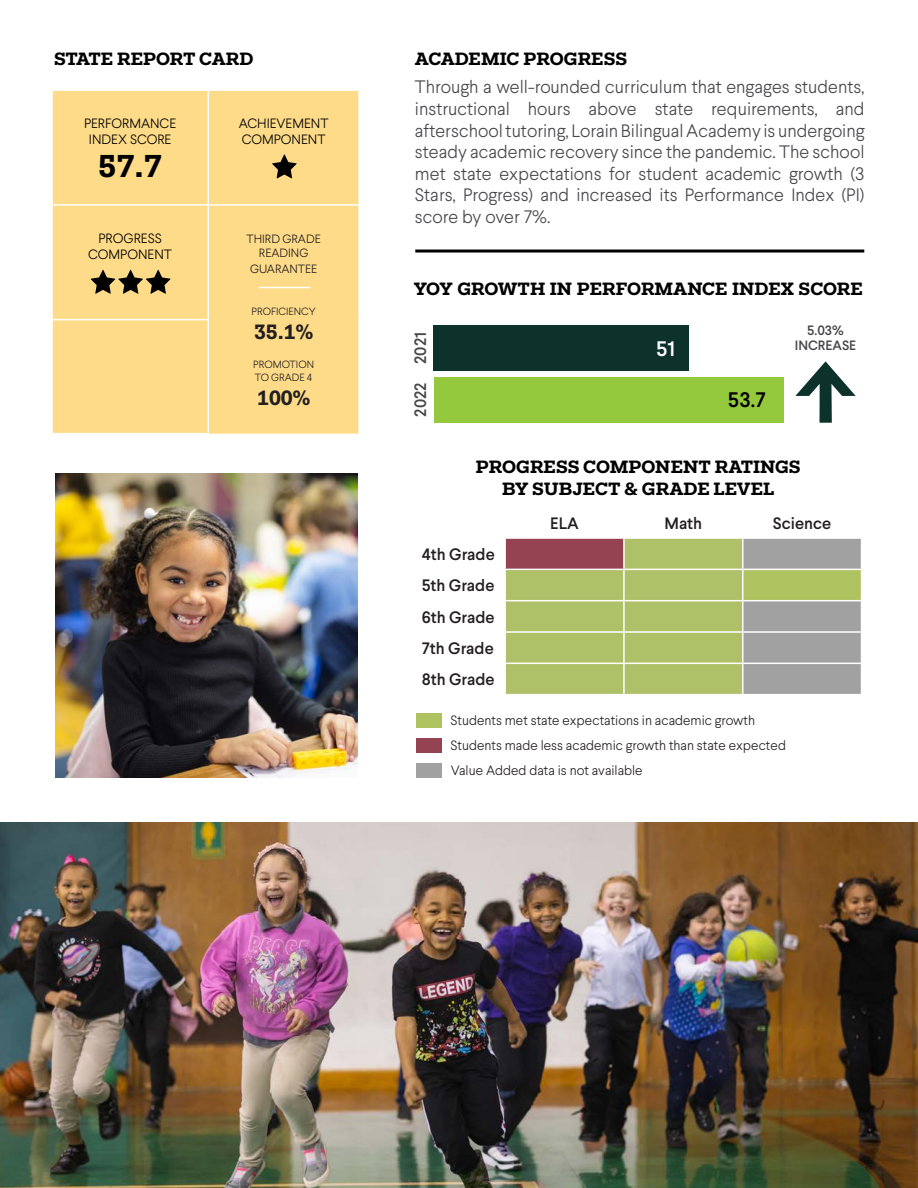
<style>
.page{position:relative;width:918px;height:1188px;background:#fff}
.page>*{position:absolute;margin:0;border:0;box-sizing:border-box;transform-origin:0 0}
.t1{font:700 32.1px "Fakt Slab";color:#000}
.t2{font:700 21px "Fakt Slab";color:#231f20}
.t3{font:500 21px "Larsseit";color:#000}
.t4{font:500 21px "Larsseit";color:#fff}
.t5{font:300 18px/21.6px "Larsseit";color:#47474a;text-align:justify}
.t6{font:700 18px "Fakt Slab";color:#000}
.t7{font:500 16.5px "Larsseit";color:#231f20}
.t8{font:500 16.5px "Larsseit";letter-spacing:.01em;color:#48484a}
.t9{font:300 13.5px "Larsseit";color:#231f20}
.t10{font:300 13.5px "Larsseit";color:#000}
.t11{font:500 13.5px "Larsseit";color:#47474a}
.t12{font:300 12px "Larsseit";color:#231f20}
.t13{font:300 10.5px "Larsseit";color:#231f20}
</style>
<div class="page">
<img style="left:1px;top:823px;width:916px;height:365px">
<div style="left:53px;top:91px;width:305px;height:343px;background:#fedb89"></div>
<hr style="left:51px;top:433px;width:157px;height:3px;background:#fff">
<hr style="left:53px;top:319px;width:154px;height:1px;background:#fff">
<hr style="left:207px;top:91px;width:2px;height:113px;background:#fff">
<hr style="left:207px;top:206px;width:2px;height:114px;background:#fff">
<hr style="left:207px;top:320px;width:2px;height:113px;background:#fff">
<hr style="left:53px;top:204px;width:155px;height:2px;background:#fff">
<hr style="left:208px;top:204px;width:150px;height:2px;background:#fff">
<hr style="left:259px;top:287px;width:51px;height:1px;background:#fff">
<img style="left:55px;top:473px;width:302px;height:304px">
<svg style="left:506px;top:539px;width:355px;height:155px"></svg>
<div style="left:743px;top:569px;width:119px;height:32px;background:#aec25f"></div>
<hr style="left:505px;top:600px;width:119px;height:1px;background:#fff">
<hr style="left:505px;top:631px;width:119px;height:2px;background:#fff">
<hr style="left:505px;top:663px;width:119px;height:1px;background:#fff">
<hr style="left:623px;top:570px;width:2px;height:30px;background:#fff">
<hr style="left:624px;top:600px;width:119px;height:1px;background:#fff">
<hr style="left:623px;top:601px;width:2px;height:30px;background:#fff">
<hr style="left:624px;top:631px;width:119px;height:2px;background:#fff">
<hr style="left:623px;top:633px;width:2px;height:30px;background:#fff">
<hr style="left:624px;top:663px;width:119px;height:1px;background:#fff">
<hr style="left:623px;top:664px;width:2px;height:30px;background:#fff">
<hr style="left:743px;top:569px;width:119px;height:1px;background:#fff">
<hr style="left:742px;top:570px;width:1px;height:30px;background:#fff">
<hr style="left:861px;top:570px;width:1px;height:30px;background:#fff">
<hr style="left:743px;top:600px;width:119px;height:1px;background:#fff">
<hr style="left:742px;top:601px;width:1px;height:30px;background:#fff">
<hr style="left:743px;top:631px;width:119px;height:2px;background:#fff">
<hr style="left:742px;top:633px;width:1px;height:30px;background:#fff">
<hr style="left:743px;top:663px;width:119px;height:1px;background:#fff">
<hr style="left:742px;top:664px;width:1px;height:30px;background:#fff">
<hr style="left:623px;top:539px;width:2px;height:30px;background:#fff">
<hr style="left:742px;top:539px;width:1px;height:30px;background:#fff">
<hr style="left:505px;top:569px;width:119px;height:1px;background:#fff">
<hr style="left:624px;top:569px;width:119px;height:1px;background:#fff">
<div style="left:416px;top:713px;width:26px;height:14px;background:#aec25f"></div>
<div style="left:416px;top:738px;width:26px;height:14px;background:#954252"></div>
<div style="left:417px;top:763px;width:25px;height:14px;background:#a1a1a1"></div>
<div style="left:434px;top:325px;width:255px;height:45px;background:#0d322c"></div>
<div style="left:434px;top:377px;width:349px;height:46px;background:#94c83d"></div>
<svg style="left:795px;top:361px;width:61px;height:62px"></svg>
<svg style="left:272px;top:154px;width:25px;height:25px"></svg>
<hr style="left:415px;top:250px;width:449px;height:3px;background:#000">
<svg style="left:91px;top:270px;width:80px;height:24px"></svg>
<p class="t6" style="left:54px;top:47px;width:201px">STATE REPORT CARD</p>
<p class="t6" style="left:415px;top:47px;width:214px">ACADEMIC PROGRESS</p>
<p class="t5" style="left:415px;top:76px;width:451px">Through a well-rounded curriculum that engages students, instructional hours above state requirements, and afterschool tutoring, Lorain Bilingual Academy is undergoing steady academic recovery since the pandemic. The school met state expectations for student academic growth (3<br>Stars, Progress) and increased its Performance Index (PI) score by over 7%.</p>
<p class="t10" style="left:84px;top:115px;width:94px">PERFORMANCE</p>
<p class="t10" style="left:89px;top:131px;width:84px">INDEX SCORE</p>
<p class="t1" style="left:98px;top:145px;width:65px">57.7</p>
<p class="t10" style="left:239px;top:115px;width:91px">ACHIEVEMENT</p>
<p class="t10" style="left:242px;top:131px;width:85px">COMPONENT</p>
<p class="t10" style="left:99px;top:230px;width:65px">PROGRESS</p>
<p class="t10" style="left:88px;top:246px;width:85px">COMPONENT</p>
<p class="t12" style="left:247px;top:231px;width:76px">THIRD GRADE</p>
<p class="t12" style="left:259px;top:246px;width:51px">READING</p>
<p class="t12" style="left:250px;top:262px;width:69px">GUARANTEE</p>
<p class="t13" style="left:252px;top:305px;width:66px">PROFICIENCY</p>
<p class="t2" style="left:254px;top:318px;width:61px">35.1%</p>
<p class="t13" style="left:253px;top:358px;width:62px">PROMOTION</p>
<p class="t13" style="left:255px;top:371px;width:59px">TO GRADE 4</p>
<p class="t2" style="left:257px;top:384px;width:55px">100%</p>
<p class="t6" style="left:414px;top:277px;width:451px">YOY GROWTH IN PERFORMANCE INDEX SCORE</p>
<p class="t8" style="left:410px;top:364px;width:33px;rotate:-90deg">2021</p>
<p class="t8" style="left:410px;top:417px;width:36px;rotate:-90deg">2022</p>
<p class="t11" style="left:807px;top:322px;width:38px">5.03%</p>
<p class="t11" style="left:795px;top:337px;width:63px">INCREASE</p>
<p class="t4" style="left:656px;top:335px;width:21px">51</p>
<p class="t3" style="left:728px;top:386px;width:40px">53.7</p>
<p class="t6" style="left:476px;top:455px;width:326px">PROGRESS COMPONENT RATINGS</p>
<p class="t6" style="left:502px;top:476px;width:274px">BY SUBJECT &amp; GRADE LEVEL</p>
<p class="t7" style="left:550px;top:512px;width:30px">ELA</p>
<p class="t7" style="left:664px;top:512px;width:39px">Math</p>
<p class="t7" style="left:773px;top:512px;width:60px">Science</p>
<p class="t7" style="left:422px;top:544px;width:75px">4th Grade</p>
<p class="t7" style="left:422px;top:575px;width:74px">5th Grade</p>
<p class="t7" style="left:422px;top:606px;width:75px">6th Grade</p>
<p class="t7" style="left:422px;top:638px;width:74px">7th Grade</p>
<p class="t7" style="left:422px;top:669px;width:75px">8th Grade</p>
<p class="t9" style="left:451px;top:712px;width:306px">Students met state expectations in academic growth</p>
<p class="t9" style="left:451px;top:737px;width:337px">Students made less academic growth than state expected</p>
<p class="t9" style="left:451px;top:762px;width:193px">Value Added data is not available</p>
</div>
